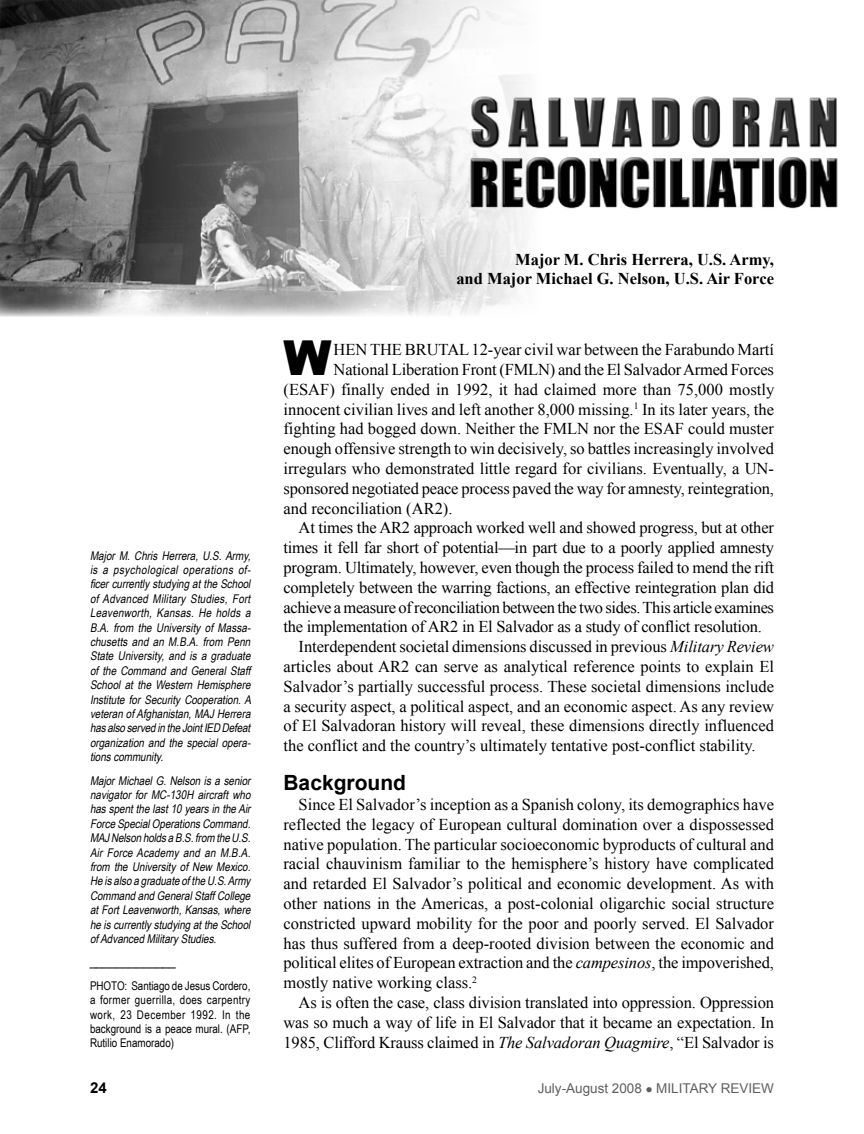
<style>
.page{position:relative;width:864px;height:1134px;background:#fff}
.page>*{position:absolute;margin:0;border:0;box-sizing:border-box;transform-origin:0 0}
.fob_Drop_Cap{font:900 48.15px "Arial";color:#000}
.subhead{font:700 21px "Arial";color:#000}
.fob{font:16.5px/19.8px "Times New Roman";letter-spacing:-.005em;color:#000;text-align:justify}
.fob_Drop_Cap-2{font:16.5px "Times New Roman";letter-spacing:-.005em;color:#000}
.author_byline{font:700 16.5px/19.8px "Times New Roman";color:#000;text-align:right}
.subhead-2{font:700 15px "Arial";color:#000}
.subhead-3{font:13.5px "Arial";color:#5e5f5f}
.bio{font:italic 12px/14.4px "Arial Narrow";color:#000;text-align:justify}
.bio-2{font:12px/14.4px "Arial Narrow";color:#000;text-align:justify}
.bio-3{font:italic 12px "Arial";color:#000}
.s1{font-style:italic}
</style>
<div class="page">
<img style="left:0;top:0;width:525px;height:316px">
<img style="left:466px;top:88px;width:372px;height:131px">
<p class="bio" style="left:90px;top:548px;width:166px">Major M. Chris Herrera, U.S. Army, is a psychological operations of&shy;ficercurrentlystudyingattheSchool of Advanced Military Studies, Fort Leavenworth, Kansas. He holds a B.A. from the University of Massa&shy;chusetts and an M.B.A. from Penn State University, and is a graduate of the Command and General Staff School at the Western Hemisphere Institute for Security Cooperation.A veteranofAfghanistan,MAJHerrera hasalsoservedintheJointIED Defeat organization and the special opera&shy;tionscommunity.</p>
<p class="bio" style="left:90px;top:773px;width:165px">MajorMichaelG.Nelsonisasenior navigator for MC-130H aircraft who hasspentthelast10yearsintheAir ForceSpecialOperationsCommand.<br>MAJNelsonholdsaB.S.from theU.S.<br>Air Force Academy and an M.B.A. from the University of New Mexico.<br>HeisalsoagraduateoftheU.S.Army CommandandGeneralStaffCollege atFortLeavenworth,Kansas,where heiscurrentlystudyingattheSchool ofAdvancedMilitaryStudies.</p>
<p class="bio-3" style="left:90px;top:954px;width:88px">_____________</p>
<p class="bio-2" style="left:90px;top:978px;width:162px">PHOTO: Santiago de Jesus Cordero, a former guerrilla, does carpentry work, 23 December 1992. In the background is a peace mural. (AFP, Rutilio Enamorado)</p>
<p class="author_byline" style="left:456px;top:249px;width:319px">Major M. Chris Herrera, U.S. Army,<br>and Major Michael G. Nelson, U.S. Air Force</p>
<p class="fob_Drop_Cap" style="left:284px;top:323px;width:50px">W</p>
<p class="fob_Drop_Cap-2" style="left:334px;top:339px;width:442px">hen the brutal 12-year civil war between the Farabundo Martí</p>
<p class="fob_Drop_Cap-2" style="left:334px;top:358px;width:442px">National Liberation Front (FMLN) and the El Salvador Armed Forces</p>
<p class="fob_Drop_Cap-2" style="left:284px;top:378px;width:492px">(ESAF) finally ended in 1992, it had claimed more than 75,000 mostly</p>
<p class="fob_Drop_Cap-2" style="left:284px;top:398px;width:492px">innocent civilian lives and left another 8,000 missing.<sup>1</sup> In its later years, the</p>
<p class="fob_Drop_Cap-2" style="left:284px;top:418px;width:492px">fighting had bogged down. Neither the FMLN nor the ESAF could muster</p>
<p class="fob_Drop_Cap-2" style="left:284px;top:438px;width:492px">enough offensive strength to win decisively, so battles increasingly involved</p>
<p class="fob_Drop_Cap-2" style="left:284px;top:457px;width:492px">irregulars who demonstrated little regard for civilians. Eventually, a UN-</p>
<p class="fob_Drop_Cap-2" style="left:284px;top:477px;width:492px">sponsored negotiated peace process paved the way for amnesty, reintegration,</p>
<p class="fob_Drop_Cap-2" style="left:284px;top:497px;width:171px">and reconciliation (AR2).</p>
<p class="fob" style="left:284px;top:518px;width:492px;text-indent:15px">At times the AR2 approach worked well and showed progress, but at other times it fell far short of potential—in part due to a poorly applied amnesty program. Ultimately, however, even though the process failed to mend the rift completely between the warring factions, an effective reintegration plan did achieve a measure of reconciliation between the two sides. This article examines the implementation of AR2 in El Salvador as a study of conflict resolution.</p>
<p class="fob" style="left:284px;top:637px;width:492px;text-indent:15px">Interdependent societal dimensions discussed in previous <span class="s1">Military Review </span>articles about AR2 can serve as analytical reference points to explain El Salvador’s partially successful process. These societal dimensions include a security aspect, a political aspect, and an economic aspect. As any review of El Salvadoran history will reveal, these dimensions directly influenced the conflict and the country’s ultimately tentative post-conflict stability.</p>
<p class="subhead" style="left:284px;top:769px;width:124px">Background</p>
<p class="fob" style="left:284px;top:794px;width:492px;text-indent:15px">Since El Salvador’s inception as a Spanish colony, its demographics have reflected the legacy of European cultural domination over a dispossessed native population. The particular socioeconomic byproducts of cultural and racial chauvinism familiar to the hemisphere’s history have complicated and retarded El Salvador’s political and economic development. As with other nations in the Americas, a post-colonial oligarchic social structure constricted upward mobility for the poor and poorly served. El Salvador has thus suffered from a deep-rooted division between the economic and political elites of European extraction and the <span class="s1">campesinos</span>, the impoverished, mostly native working class.<sup>2</sup></p>
<p class="fob" style="left:284px;top:992px;width:492px;text-indent:15px">As is often the case, class division translated into oppression. Oppression was so much a way of life in El Salvador that it became an expectation. In 1985, Clifford Krauss claimed in <span class="s1">The Salvadoran Quagmire</span>, “El Salvador is</p>
<p class="subhead-2" style="left:90px;top:1078px;width:18px">24</p>
<p class="subhead-3" style="left:538px;top:1080px;width:238px">JULY-AUGUST 2008 ● MILITARY REVIEW</p>
</div>
